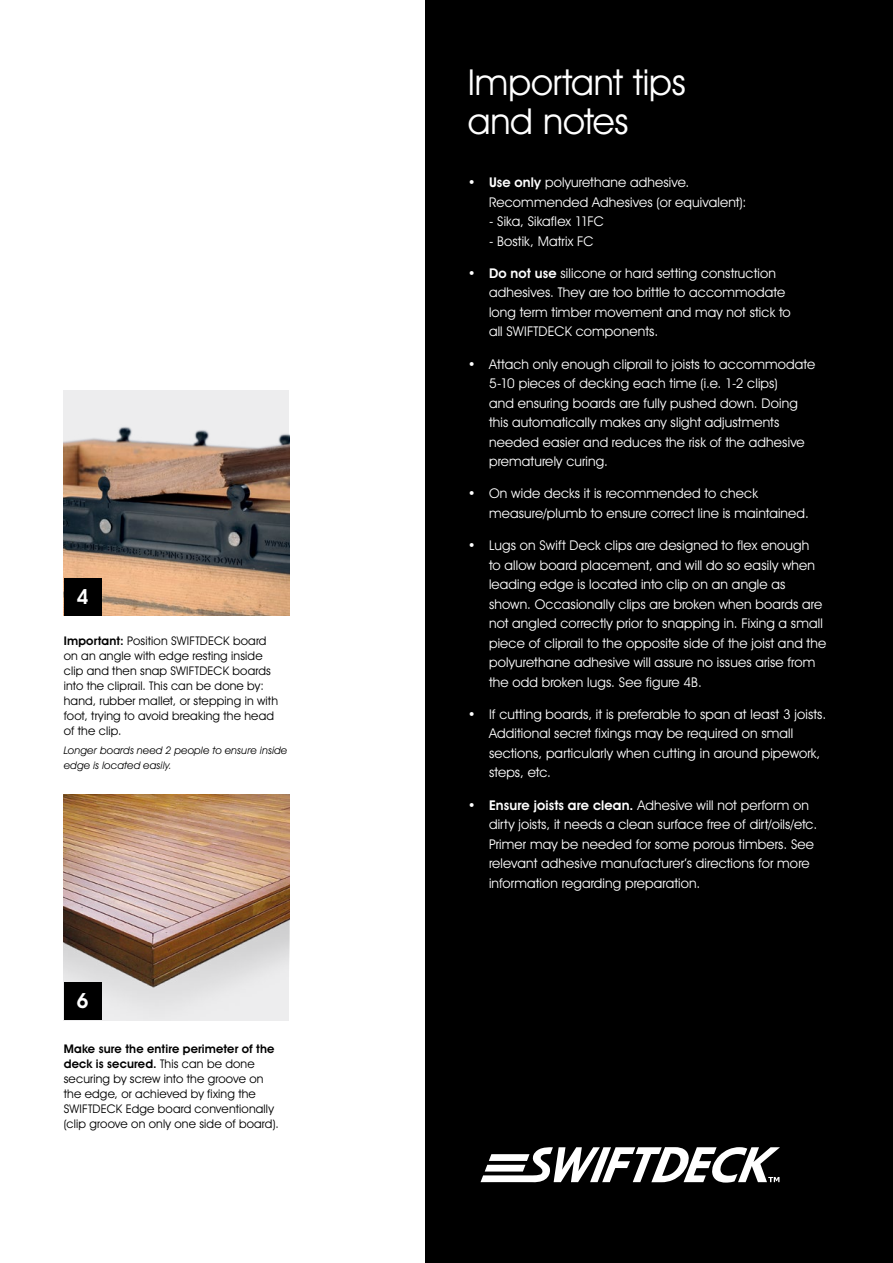
<style>
.page{position:relative;width:893px;height:1263px;background:#fff}
.page>*{position:absolute;margin:0;border:0;box-sizing:border-box;transform-origin:0 0}
.t1{font:36px/39px "Avant Garde IT Cby BT";letter-spacing:-.005em;color:#fff}
.t2{font:600 21px "Avant Garde IT Cby BT";color:#fff}
.t3{font:13.5px/19.5px "Avant Garde IT Cby BT";letter-spacing:.01em;color:#fff}
.t4{font:12px/15px "Avant Garde IT Cby BT";letter-spacing:.015em;color:#000}
.t5{font:italic 10.5px/15px "Avant Garde IT Cby BT";letter-spacing:.015em;color:#000}
.s1{font-weight:600}
</style>
<div class="page">
<img style="left:64px;top:390px;width:225px;height:225px">
<img style="left:64px;top:795px;width:225px;height:225px">
<div style="left:64px;top:578px;width:37px;height:37px;background:#000"></div>
<div style="left:64px;top:983px;width:37px;height:37px;background:#000"></div>
<div style="left:425px;top:0;width:468px;height:1263px;background:#000"></div>
<svg style="left:480px;top:1147px;width:300px;height:35px"></svg>
<h2 class="t2" style="left:76px;top:584px;width:14px">4</h2>
<p class="t4" style="left:64px;top:633px;width:216px"><span class="s1">Important:</span> Position SWIFTDECK board on an angle with edge resting inside clip and then snap SWIFTDECK boards into the cliprail. This can be done by: hand, rubber mallet, or stepping in with foot, trying to avoid breaking the head of the clip.</p>
<p class="t5" style="left:64px;top:743px;width:225px">Longer boards need 2 people to ensure inside edge is located easily.</p>
<h2 class="t2" style="left:76px;top:988px;width:14px">6</h2>
<p class="t4" style="left:64px;top:1041px;width:216px"><span class="s1">Make sure the entire perimeter of the deck is secured.</span> This can be done securing by screw into the groove on the edge, or achieved by fixing the SWIFTDECK Edge board conventionally (clip groove on only one side of board).</p>
<h1 class="t1" style="left:468px;top:63px;width:219px">Important tips and notes</h1>
<p class="t3" style="left:489px;top:172px;width:259px;text-indent:-21px">• <span class="s1">Use only</span> polyurethane adhesive.<br>Recommended Adhesives (or equivalent):</p>
<p class="t3" style="left:489px;top:211px;width:117px">- Sika, Sikaflex 11FC</p>
<p class="t3" style="left:489px;top:231px;width:106px">- Bostik, Matrix FC</p>
<p class="t3" style="left:489px;top:263px;width:303px;text-indent:-21px">• <span class="s1">Do not use</span> silicone or hard setting construction adhesives. They are too brittle to accommodate long term timber movement and may not stick to all SWIFTDECK components.</p>
<p class="t3" style="left:489px;top:354px;width:328px;text-indent:-21px">• Attach only enough cliprail to joists to accommodate 5-10 pieces of decking each time (i.e. 1-2 clips)<br>and ensuring boards are fully pushed down. Doing this automatically makes any slight adjustments needed easier and reduces the risk of the adhesive prematurely curing.</p>
<p class="t3" style="left:489px;top:484px;width:321px;text-indent:-21px">• On wide decks it is recommended to check measure/plumb to ensure correct line is maintained.</p>
<p class="t3" style="left:489px;top:535px;width:339px;text-indent:-21px">• Lugs on Swift Deck clips are designed to flex enough<br>to allow board placement, and will do so easily when leading edge is located into clip on an angle as shown. Occasionally clips are broken when boards are not angled correctly prior to snapping in. Fixing a small piece of cliprail to the opposite side of the joist and the polyurethane adhesive will assure no issues arise from the odd broken lugs. See figure 4B.</p>
<p class="t3" style="left:489px;top:704px;width:339px;text-indent:-21px">• If cutting boards, it is preferable to span at least 3 joists.<br>Additional secret fixings may be required on small sections, particularly when cutting in around pipework, steps, etc.</p>
<p class="t3" style="left:489px;top:795px;width:330px;text-indent:-21px">• <span class="s1">Ensure joists are clean.</span> Adhesive will not perform on dirty joists, it needs a clean surface free of dirt/oils/etc.<br>Primer may be needed for some porous timbers. See relevant adhesive manufacturer’s directions for more information regarding preparation.</p>
</div>
